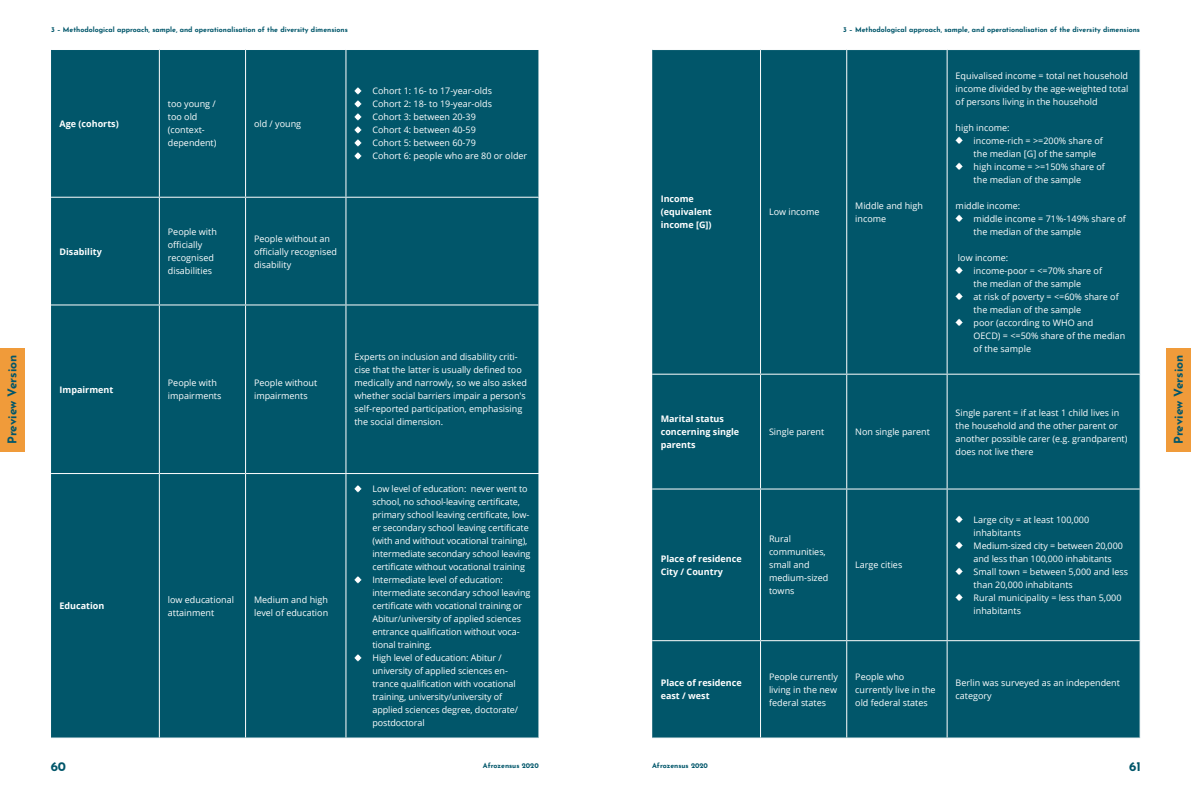
<style>
.page{position:relative;width:1191px;height:794px;background:#fff}
.page>*{position:absolute;margin:0;border:0;box-sizing:border-box;transform-origin:0 0}
.t1{font:700 13px "Josefin Sans";color:#01566a}
.t2{font:700 12.1px "Josefin Sans";color:#01566a}
.List{font:9px/13px "Open Sans";color:#fff}
.t3{font:700 9px/13px "Open Sans";color:#fff}
.t4{font:700 7px "Josefin Sans";color:#01566a}
</style>
<div class="page">
<div style="left:0;top:348px;width:25px;height:104px;background:#f09b3a"></div>
<div style="left:1166px;top:348px;width:25px;height:104px;background:#f09b3a"></div>
<div style="left:51px;top:50px;width:487px;height:687px;background:#01566a"></div>
<hr style="left:159px;top:50px;width:1px;height:147px;background:#fff">
<hr style="left:245px;top:50px;width:1px;height:147px;background:#fff">
<hr style="left:345px;top:50px;width:1px;height:147px;background:#fff">
<hr style="left:51px;top:197px;width:108px;height:1px;background:#fff">
<hr style="left:159px;top:197px;width:86px;height:1px;background:#fff">
<hr style="left:159px;top:198px;width:1px;height:106px;background:#fff">
<hr style="left:245px;top:197px;width:101px;height:1px;background:#fff">
<hr style="left:245px;top:198px;width:1px;height:106px;background:#fff">
<hr style="left:346px;top:197px;width:193px;height:1px;background:#fff">
<hr style="left:345px;top:198px;width:1px;height:106px;background:#fff">
<hr style="left:51px;top:304px;width:108px;height:1px;background:#fff">
<hr style="left:159px;top:304px;width:86px;height:1px;background:#fff">
<hr style="left:159px;top:305px;width:1px;height:168px;background:#fff">
<hr style="left:245px;top:304px;width:101px;height:1px;background:#fff">
<hr style="left:245px;top:305px;width:1px;height:168px;background:#fff">
<hr style="left:346px;top:304px;width:193px;height:1px;background:#fff">
<hr style="left:345px;top:305px;width:1px;height:168px;background:#fff">
<hr style="left:51px;top:473px;width:108px;height:1px;background:#fff">
<hr style="left:159px;top:473px;width:86px;height:1px;background:#fff">
<hr style="left:159px;top:474px;width:1px;height:263px;background:#fff">
<hr style="left:245px;top:473px;width:101px;height:1px;background:#fff">
<hr style="left:245px;top:474px;width:1px;height:263px;background:#fff">
<hr style="left:346px;top:473px;width:193px;height:1px;background:#fff">
<hr style="left:345px;top:474px;width:1px;height:263px;background:#fff">
<svg style="left:354px;top:87px;width:7px;height:7px"></svg>
<svg style="left:354px;top:100px;width:7px;height:7px"></svg>
<svg style="left:354px;top:113px;width:7px;height:7px"></svg>
<svg style="left:354px;top:126px;width:7px;height:7px"></svg>
<svg style="left:354px;top:139px;width:7px;height:7px"></svg>
<svg style="left:354px;top:152px;width:7px;height:7px"></svg>
<svg style="left:354px;top:485px;width:7px;height:7px"></svg>
<svg style="left:354px;top:576px;width:7px;height:7px"></svg>
<svg style="left:354px;top:654px;width:7px;height:7px"></svg>
<div style="left:652px;top:50px;width:487px;height:687px;background:#01566a"></div>
<hr style="left:760px;top:50px;width:1px;height:324px;background:#fff">
<hr style="left:846px;top:50px;width:1px;height:324px;background:#fff">
<hr style="left:946px;top:50px;width:1px;height:324px;background:#fff">
<hr style="left:652px;top:374px;width:108px;height:1px;background:#fff">
<hr style="left:760px;top:374px;width:86px;height:1px;background:#fff">
<hr style="left:760px;top:375px;width:1px;height:113px;background:#fff">
<hr style="left:846px;top:374px;width:101px;height:1px;background:#fff">
<hr style="left:846px;top:375px;width:1px;height:113px;background:#fff">
<hr style="left:947px;top:374px;width:193px;height:1px;background:#fff">
<hr style="left:946px;top:375px;width:1px;height:113px;background:#fff">
<hr style="left:652px;top:488px;width:108px;height:1px;background:#fff">
<hr style="left:760px;top:488px;width:86px;height:1px;background:#fff">
<hr style="left:760px;top:489px;width:1px;height:151px;background:#fff">
<hr style="left:846px;top:488px;width:101px;height:1px;background:#fff">
<hr style="left:846px;top:489px;width:1px;height:151px;background:#fff">
<hr style="left:947px;top:488px;width:193px;height:1px;background:#fff">
<hr style="left:946px;top:489px;width:1px;height:151px;background:#fff">
<hr style="left:652px;top:640px;width:108px;height:1px;background:#fff">
<hr style="left:760px;top:640px;width:86px;height:1px;background:#fff">
<hr style="left:760px;top:641px;width:1px;height:96px;background:#fff">
<hr style="left:846px;top:640px;width:101px;height:1px;background:#fff">
<hr style="left:846px;top:641px;width:1px;height:96px;background:#fff">
<hr style="left:947px;top:640px;width:193px;height:1px;background:#fff">
<hr style="left:946px;top:641px;width:1px;height:96px;background:#fff">
<svg style="left:955px;top:137px;width:7px;height:7px"></svg>
<svg style="left:955px;top:163px;width:7px;height:7px"></svg>
<svg style="left:955px;top:215px;width:7px;height:7px"></svg>
<svg style="left:955px;top:267px;width:7px;height:7px"></svg>
<svg style="left:955px;top:293px;width:7px;height:7px"></svg>
<svg style="left:955px;top:319px;width:7px;height:7px"></svg>
<svg style="left:955px;top:516px;width:7px;height:7px"></svg>
<svg style="left:955px;top:542px;width:7px;height:7px"></svg>
<svg style="left:955px;top:568px;width:7px;height:7px"></svg>
<svg style="left:955px;top:594px;width:7px;height:7px"></svg>
<p class="t4" style="left:51px;top:24px;width:298px">3 – Methodological approach, sample, and operationalisation of the diversity dimensions</p>
<p class="t4" style="left:843px;top:24px;width:298px">3 – Methodological approach, sample, and operationalisation of the diversity dimensions</p>
<p class="List" style="left:955px;top:69px;width:174px;text-align:justify">Equivalised income = total net household income divided by the age-weighted total of persons living in the household</p>
<p class="List" style="left:955px;top:121px;width:55px">high income:</p>
<p class="List" style="left:973px;top:134px;width:131px">income-rich = &gt;=200% share of the median [G] of the sample</p>
<p class="List" style="left:973px;top:160px;width:133px">high income = &gt;=150% share of the median of the sample</p>
<p class="List" style="left:955px;top:199px;width:66px">middle income:</p>
<p class="List" style="left:973px;top:212px;width:154px">middle income = 71%-149% share of the median of the sample</p>
<p class="List" style="left:958px;top:251px;width:52px">low income:</p>
<p class="List" style="left:973px;top:264px;width:130px">income-poor = &lt;=70% share of the median of the sample</p>
<p class="List" style="left:973px;top:290px;width:147px">at risk of poverty = &lt;=60% share of the median of the sample</p>
<p class="List" style="left:973px;top:316px;width:153px">poor (according to WHO and<br>OECD) = &lt;=50% share of the median of the sample</p>
<p class="List" style="left:372px;top:84px;width:121px">Cohort 1: 16- to 17-year-olds</p>
<p class="List" style="left:372px;top:97px;width:121px">Cohort 2: 18- to 19-year-olds</p>
<p class="List" style="left:372px;top:110px;width:105px">Cohort 3: between 20-39</p>
<p class="List" style="left:372px;top:123px;width:105px">Cohort 4: between 40-59</p>
<p class="List" style="left:372px;top:136px;width:105px">Cohort 5: between 60-79</p>
<p class="List" style="left:372px;top:149px;width:156px">Cohort 6: people who are 80 or older</p>
<p class="List" style="left:168px;top:97px;width:50px">too young / too old (context&shy;dependent)</p>
<p class="t3" style="left:60px;top:117px;width:61px">Age (cohorts)</p>
<p class="List" style="left:254px;top:117px;width:49px">old / young</p>
<p class="t3" style="left:660px;top:192px;width:53px">Income (equivalent income [G])</p>
<p class="List" style="left:769px;top:205px;width:52px">Low income</p>
<p class="List" style="left:855px;top:199px;width:69px">Middle and high income</p>
<p class="List" style="left:168px;top:225px;width:51px">People with officially recognised disabilities</p>
<p class="List" style="left:254px;top:231px;width:84px">People without an officially recognised disability</p>
<p class="t3" style="left:60px;top:244px;width:44px">Disability</p>
<p class="List" style="left:354px;top:350px;width:174px">Experts on inclusion and disability criti&shy;cise that the latter is usually defined too medically and narrowly, so we also asked whether social barriers impair a person's self-reported participation, emphasising the social dimension.</p>
<h2 class="t2" style="left:1px;top:444px;width:91px;rotate:-90deg">Preview Version</h2>
<h2 class="t2" style="left:1167px;top:444px;width:91px;rotate:-90deg">Preview Version</h2>
<p class="t3" style="left:60px;top:383px;width:55px">Impairment</p>
<p class="List" style="left:168px;top:376px;width:55px">People with impairments</p>
<p class="List" style="left:254px;top:376px;width:65px">People without impairments</p>
<p class="List" style="left:955px;top:405px;width:173px">Single parent = if at least 1 child lives in the household and the other parent or another possible carer (e.g. grandparent) does not live there</p>
<p class="t3" style="left:660px;top:412px;width:80px">Marital status concerning single parents</p>
<p class="List" style="left:769px;top:425px;width:57px">Single parent</p>
<p class="List" style="left:855px;top:425px;width:76px">Non single parent</p>
<p class="t3" style="left:60px;top:599px;width:46px">Education</p>
<p class="List" style="left:168px;top:593px;width:68px">low educational attainment</p>
<p class="List" style="left:254px;top:593px;width:76px">Medium and high level of education</p>
<p class="List" style="left:372px;top:482px;width:159px">Low level of education: never went to school, no school-leaving certificate, primary school leaving certificate, low&shy;er secondary school leaving certificate (with and without vocational training), intermediate secondary school leaving certificate without vocational training</p>
<p class="List" style="left:372px;top:573px;width:159px">Intermediate level of education: intermediate secondary school leaving certificate with vocational training or Abitur/university of applied sciences entrance qualification without voca&shy;tional training.</p>
<p class="List" style="left:372px;top:651px;width:147px">High level of education: Abitur / university of applied sciences en&shy;trance qualification with vocational training, university/university of applied sciences degree, doctorate/ postdoctoral</p>
<p class="t3" style="left:660px;top:552px;width:83px">Place of residence<br>City / Country</p>
<p class="List" style="left:769px;top:532px;width:61px">Rural communities, small and medium-sized towns</p>
<p class="List" style="left:855px;top:558px;width:49px">Large cities</p>
<p class="List" style="left:973px;top:513px;width:117px">Large city = at least 100,000 inhabitants</p>
<p class="List" style="left:973px;top:539px;width:151px">Medium-sized city = between 20,000 and less than 100,000 inhabitants</p>
<p class="List" style="left:973px;top:565px;width:156px">Small town = between 5,000 and less than 20,000 inhabitants</p>
<p class="List" style="left:973px;top:591px;width:149px">Rural municipality = less than 5,000 inhabitants</p>
<p class="t3" style="left:660px;top:676px;width:83px">Place of residence east / west</p>
<p class="List" style="left:769px;top:670px;width:70px;text-align:justify">People currently living in the new federal states</p>
<p class="List" style="left:855px;top:670px;width:82px">People who currently live in the old federal states</p>
<p class="List" style="left:955px;top:676px;width:166px">Berlin was surveyed as an independent category</p>
<h1 class="t1" style="left:51px;top:755px;width:17px">60</h1>
<h1 class="t1" style="left:1129px;top:755px;width:13px">61</h1>
<p class="t4" style="left:483px;top:759px;width:57px">Afrozensus 2020</p>
<p class="t4" style="left:652px;top:759px;width:57px">Afrozensus 2020</p>
</div>
